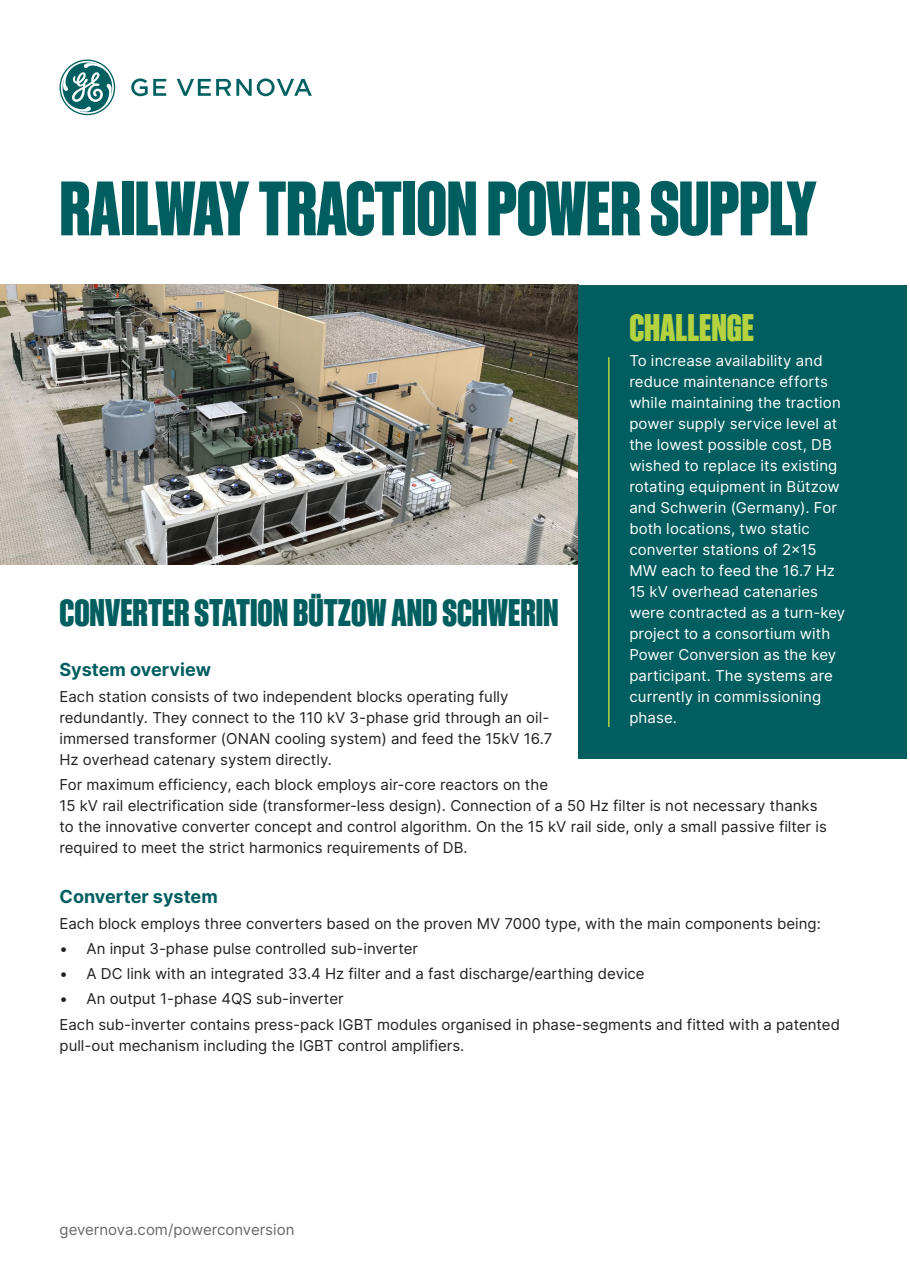
<style>
.page{position:relative;width:910px;height:1280px;background:#fff}
.page>*{position:absolute;margin:0;border:0;box-sizing:border-box;transform-origin:0 0}
.t1{font:800 75px "Sons Condensed";letter-spacing:-.005em;color:#005e60}
.t2{font:800 37.5px "Sons Condensed";color:#005e60}
.t3{font:800 37.5px "Sons Condensed";color:#b4d33e}
.t4{font:700 18px "Inter";color:#005e60}
.t5{font:15px/21px "Inter";color:#231f20}
.t6{font:15px/21px "Inter";letter-spacing:.01em;color:#fff}
.t7{font:15px "Inter";color:#696969}
</style>
<div class="page">
<svg style="left:60px;top:60px;width:252px;height:55px"></svg>
<img style="left:0;top:285px;width:578px;height:279px">
<div style="left:578px;top:285px;width:329px;height:473px;background:#005e60"></div>
<hr style="left:608px;top:357px;width:2px;height:370px;background:#b4d33e">
<p class="t1" style="left:60px;top:167px;width:759px">RAILWAY TRACTION POWER SUPPLY</p>
<p class="t3" style="left:629px;top:307px;width:126px">CHALLENGE</p>
<p class="t6" style="left:629px;top:350px;width:217px">To increase availability and reduce maintenance efforts while maintaining the traction power supply service level at the lowest possible cost, DB wished to replace its existing rotating equipment in Bützow and Schwerin (Germany). For both locations, two static converter stations of 2x15<br>MW each to feed the 16.7 Hz<br>15 kV overhead catenaries were contracted as a turn-key project to a consortium with<br>Power Conversion as the key participant. The systems are currently in commissioning phase.</p>
<p class="t2" style="left:60px;top:592px;width:501px">CONVERTER STATION BÜTZOW AND SCHWERIN</p>
<p class="t4" style="left:60px;top:657px;width:153px">System overview</p>
<p class="t5" style="left:60px;top:685px;width:494px">Each station consists of two independent blocks operating fully redundantly. They connect to the 110 kV 3-phase grid through an oil&shy;immersed transformer (ONAN cooling system) and feed the 15kV 16.7<br>Hz overhead catenary system directly.</p>
<p class="t5" style="left:60px;top:773px;width:769px">For maximum efficiency, each block employs air-core reactors on the<br>15 kV rail electrification side (transformer-less design). Connection of a 50 Hz filter is not necessary thanks to the innovative converter concept and control algorithm. On the 15 kV rail side, only a small passive filter is required to meet the strict harmonics requirements of DB.</p>
<p class="t4" style="left:60px;top:884px;width:160px">Converter system</p>
<p class="t5" style="left:60px;top:912px;width:763px">Each block employs three converters based on the proven MV 7000 type, with the main components being:</p>
<p class="t5" style="left:60px;top:938px;width:360px">• An input 3-phase pulse controlled sub-inverter</p>
<p class="t5" style="left:60px;top:963px;width:587px">• A DC link with an integrated 33.4 Hz filter and a fast discharge/earthing device</p>
<p class="t5" style="left:60px;top:988px;width:286px">• An output 1-phase 4QS sub-inverter</p>
<p class="t5" style="left:60px;top:1013px;width:782px">Each sub-inverter contains press-pack IGBT modules organised in phase-segments and fitted with a patented pull-out mechanism including the IGBT control amplifiers.</p>
<p class="t7" style="left:60px;top:1218px;width:236px">gevernova.com/powerconversion</p>
</div>
